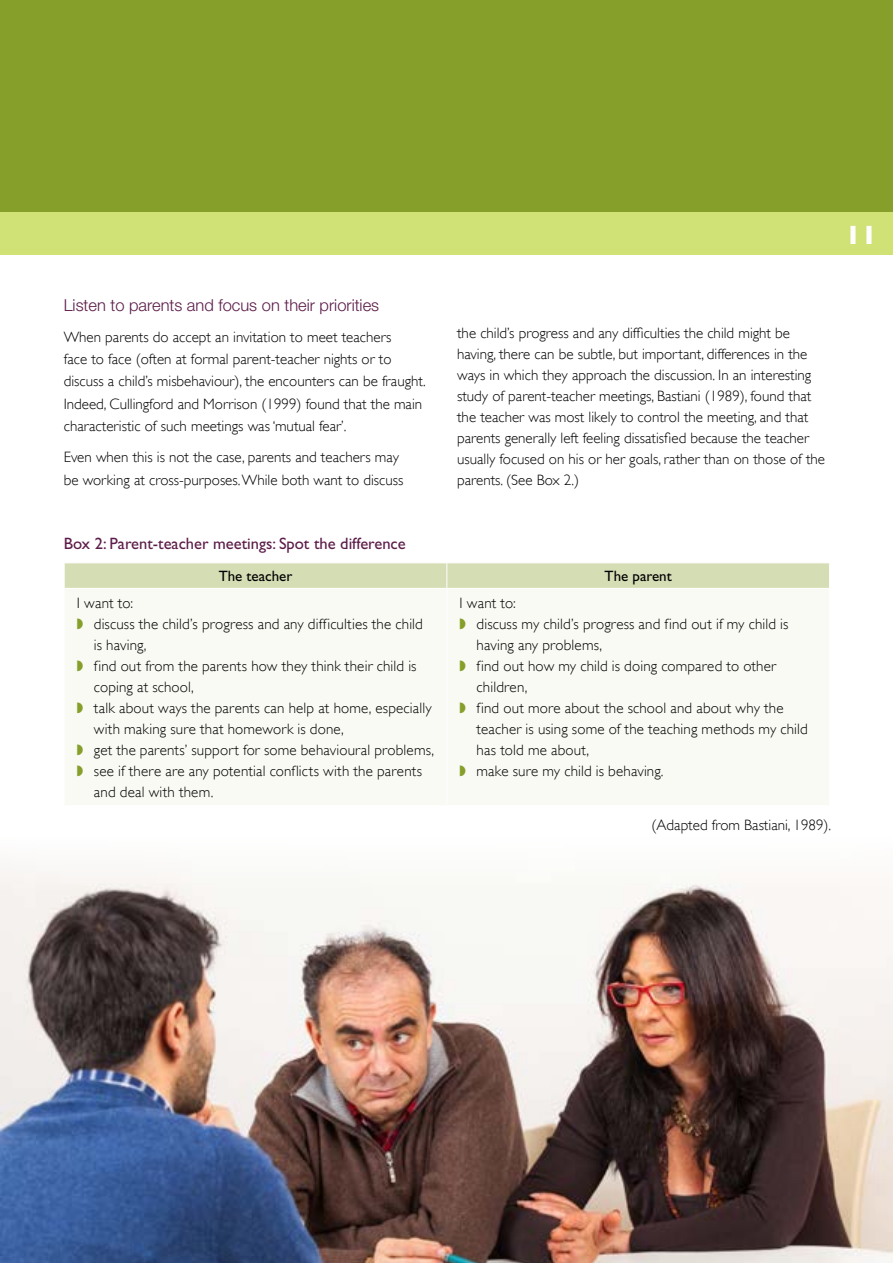
<style>
.page{position:relative;width:893px;height:1263px;background:#fff}
.page>*{position:absolute;margin:0;border:0;box-sizing:border-box;transform-origin:0 0}
.t1{font:700 27px "Gill Sans";color:#fff}
.t2{font:16.5px "Gill Sans";color:#5c1c49}
.t3{font:300 16.5px "Helvetica Neue";color:#5c1c49}
.t4{font:300 15px/21px "Gill Sans";color:#000}
.t5{font:15px "Gill Sans";color:#000}
.s1{color:#869f2a}
</style>
<div class="page">
<div style="left:0;top:0;width:893px;height:213px;background:#869f2a"></div>
<div style="left:0;top:213px;width:893px;height:42px;background:#d0e176"></div>
<img style="left:0;top:868px;width:893px;height:395px">
<div style="left:65px;top:589px;width:764px;height:216px;background:#f9faf4"></div>
<div style="left:64px;top:563px;width:765px;height:25px;background:#d5ddb5"></div>
<hr style="left:446px;top:589px;width:1px;height:216px;background:#fff">
<h1 class="t1" style="left:845px;top:219px;width:34px">11</h1>
<p class="t3" style="left:64px;top:295px;width:317px">Listen to parents and focus on their priorities</p>
<p class="t4" style="left:64px;top:325px;width:363px;line-height:22.4px">When parents do accept an invitation to meet teachers<br>face to face (often at formal parent-teacher nights or to discuss a child’s misbehaviour), the encounters can be fraught.<br>Indeed, Cullingford and Morrison (1999) found that the main characteristic of such meetings was ‘mutual fear’.</p>
<p class="t4" style="left:64px;top:446px;width:341px;line-height:22.4px">Even when this is not the case, parents and teachers may be working at cross-purposes. While both want to discuss</p>
<p class="t2" style="left:64px;top:533px;width:343px">Box 2: Parent-teacher meetings: Spot the difference</p>
<p class="t4" style="left:457px;top:322px;width:369px">the child’s progress and any difficulties the child might be having, there can be subtle, but important, differences in the ways in which they approach the discussion. In an interesting study of parent-teacher meetings, Bastiani (1989), found that the teacher was most likely to control the meeting, and that parents generally left feeling dissatisfied because the teacher usually focused on his or her goals, rather than on those of the parents. (See Box 2.)</p>
<p class="t5" style="left:219px;top:568px;width:75px">The teacher</p>
<p class="t5" style="left:605px;top:568px;width:69px">The parent</p>
<p class="t4" style="left:77px;top:593px;width:58px">I want to:</p>
<p class="t4" style="left:77px;top:614px;width:347px"><span class="s1">◗</span> discuss the child’s progress and any difficulties the child</p>
<p class="t4" style="left:94px;top:635px;width:54px">is having,</p>
<p class="t4" style="left:77px;top:656px;width:341px"><span class="s1">◗</span> find out from the parents how they think their child is</p>
<p class="t4" style="left:94px;top:677px;width:101px">coping at school,</p>
<p class="t4" style="left:77px;top:698px;width:356px"><span class="s1">◗</span> talk about ways the parents can help at home, especially</p>
<p class="t4" style="left:94px;top:719px;width:251px">with making sure that homework is done,</p>
<p class="t4" style="left:77px;top:740px;width:359px"><span class="s1">◗</span> get the parents’ support for some behavioural problems,</p>
<p class="t4" style="left:77px;top:761px;width:347px"><span class="s1">◗</span> see if there are any potential conflicts with the parents</p>
<p class="t4" style="left:94px;top:782px;width:121px">and deal with them.</p>
<p class="t4" style="left:460px;top:593px;width:58px">I want to:</p>
<p class="t4" style="left:460px;top:614px;width:330px"><span class="s1">◗</span> discuss my child’s progress and find out if my child is</p>
<p class="t4" style="left:477px;top:635px;width:127px">having any problems,</p>
<p class="t4" style="left:460px;top:656px;width:318px"><span class="s1">◗</span> find out how my child is doing compared to other</p>
<p class="t4" style="left:477px;top:677px;width:52px">children,</p>
<p class="t4" style="left:460px;top:698px;width:325px"><span class="s1">◗</span> find out more about the school and about why the</p>
<p class="t4" style="left:477px;top:719px;width:333px">teacher is using some of the teaching methods my child</p>
<p class="t4" style="left:477px;top:740px;width:114px">has told me about,</p>
<p class="t4" style="left:460px;top:761px;width:205px"><span class="s1">◗</span> make sure my child is behaving.</p>
<p class="t4" style="left:652px;top:814px;width:181px">(Adapted from Bastiani, 1989).</p>
</div>
